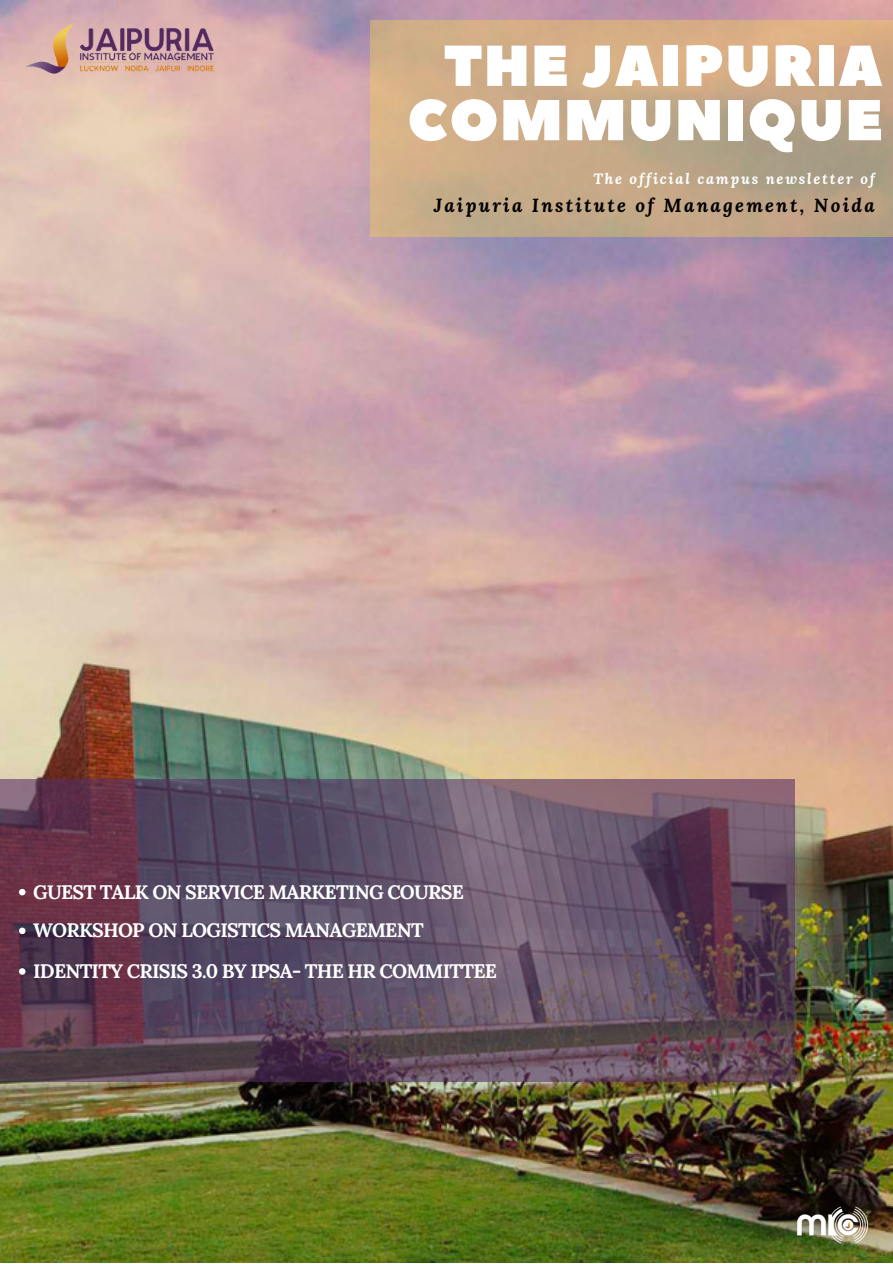
<style>
.page{position:relative;width:893px;height:1264px;background:#fff}
.page>*{position:absolute;margin:0;border:0;box-sizing:border-box;transform-origin:0 0}
.t1{font:57.6px "Peace Sans";letter-spacing:.02em;color:#fff}
.t2{font:700 19.5px "Lora";letter-spacing:-.04em;color:#fff}
.t3{font:italic 700 18.9px "Lora";letter-spacing:.12em;color:#000}
.t4{font:italic 700 14.85px "Lora";letter-spacing:.12em;color:#fff}
</style>
<div class="page">
<img style="left:0;top:0;width:892px;height:1262px">
<svg style="left:369px;top:21px;width:523px;height:216px;background:#c7a986"></svg>
<img style="left:21px;top:21px;width:204px;height:61px">
<img style="left:786px;top:1203px;width:86px;height:42px">
<svg style="left:0;top:779px;width:794px;height:302px;background:#604a5f"></svg>
<svg style="left:19px;top:888px;width:6px;height:7px"></svg>
<svg style="left:19px;top:927px;width:6px;height:7px"></svg>
<svg style="left:19px;top:968px;width:6px;height:6px"></svg>
<p class="t1" style="left:443px;top:28px;width:440px">THE JAIPURIA</p>
<p class="t1" style="left:407px;top:82px;width:477px">COMMUNIQUE</p>
<p class="t4" style="left:593px;top:168px;width:283px">The official campus newsletter of</p>
<p class="t3" style="left:433px;top:192px;width:442px">Jaipuria Institute of Management, Noida</p>
<p class="t2" style="left:33px;top:879px;width:432px">GUEST TALK ON SERVICE MARKETING COURSE</p>
<p class="t2" style="left:33px;top:917px;width:392px">WORKSHOP ON LOGISTICS MANAGEMENT</p>
<p class="t2" style="left:33px;top:958px;width:465px">IDENTITY CRISIS 3.0 BY IPSA- THE HR COMMITTEE</p>
</div>
